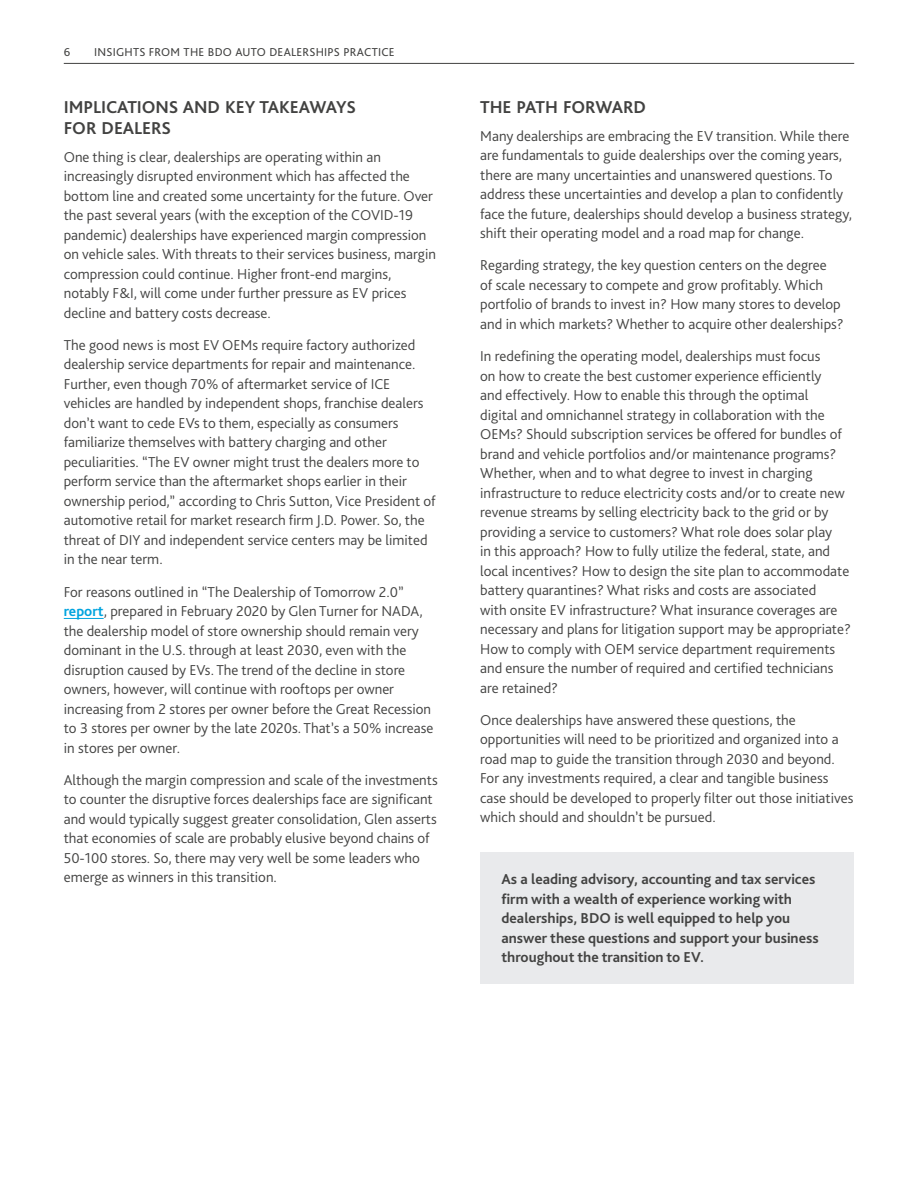
<style>
.page{position:relative;width:918px;height:1188px;background:#fff}
.page>*{position:absolute;margin:0;border:0;box-sizing:border-box;transform-origin:0 0}
.t1{font:700 18px/21px "Bliss Pro";letter-spacing:-.005em;color:#424241}
.t2{font:300 15px/19.5px "Bliss Pro";color:#424241}
.t3{font:700 15px/19.5px "Bliss Pro";color:#424241}
.t4{font:12px "Bliss Pro";letter-spacing:.02em;color:#424241}
.s1{font-weight:700;color:#00a4df}
</style>
<div class="page">
<hr style="left:64px;top:618px;width:40px;height:1px;background:#00a4df">
<div style="left:480px;top:852px;width:374px;height:132px;background:#e9eaec"></div>
<hr style="left:64px;top:63px;width:790px;height:1px;background:#424241">
<p class="t4" style="left:64px;top:44px;width:8px">6</p>
<p class="t4" style="left:94px;top:44px;width:302px">INSIGHTS FROM THE BDO AUTO DEALERSHIPS PRACTICE</p>
<p class="t1" style="left:64px;top:96px;width:294px">IMPLICATIONS AND KEY TAKEAWAYS<br>FOR DEALERS</p>
<p class="t2" style="left:64px;top:147px;width:374px">One thing is clear, dealerships are operating within an increasingly disrupted environment which has affected the bottom line and created some uncertainty for the future. Over the past several years (with the exception of the COVID-19 pandemic) dealerships have experienced margin compression on vehicle sales. With threats to their services business, margin compression could continue. Higher front-end margins, notably F&amp;I, will come under further pressure as EV prices decline and battery costs decrease.</p>
<p class="t2" style="left:64px;top:335px;width:373px">The good news is most EV OEMs require factory authorized dealership service departments for repair and maintenance.<br>Further, even though 70% of aftermarket service of ICE vehicles are handled by independent shops, franchise dealers don’t want to cede EVs to them, especially as consumers familiarize themselves with battery charging and other peculiarities. “The EV owner might trust the dealers more to perform service than the aftermarket shops earlier in their ownership period,” according to Chris Sutton, Vice President of automotive retail for market research firm J.D. Power. So, the threat of DIY and independent service centers may be limited in the near term.</p>
<p class="t2" style="left:64px;top:582px;width:371px">For reasons outlined in “The Dealership of Tomorrow 2.0” <span class="s1">report</span>, prepared in February 2020 by Glen Turner for NADA, the dealership model of store ownership should remain very dominant in the U.S. through at least 2030, even with the disruption caused by EVs. The trend of the decline in store owners, however, will continue with rooftops per owner increasing from 2 stores per owner before the Great Recession to 3 stores per owner by the late 2020s. That’s a 50% increase in stores per owner.</p>
<p class="t2" style="left:64px;top:770px;width:375px">Although the margin compression and scale of the investments to counter the disruptive forces dealerships face are significant and would typically suggest greater consolidation, Glen asserts that economies of scale are probably elusive beyond chains of 50-100 stores. So, there may very well be some leaders who emerge as winners in this transition.</p>
<p class="t1" style="left:480px;top:96px;width:167px">THE PATH FORWARD</p>
<p class="t2" style="left:480px;top:126px;width:374px">Many dealerships are embracing the EV transition. While there are fundamentals to guide dealerships over the coming years, there are many uncertainties and unanswered questions. To address these uncertainties and develop a plan to confidently face the future, dealerships should develop a business strategy, shift their operating model and a road map for change.</p>
<p class="t2" style="left:480px;top:255px;width:365px">Regarding strategy, the key question centers on the degree<br>of scale necessary to compete and grow profitably. Which portfolio of brands to invest in? How many stores to develop and in which markets? Whether to acquire other dealerships?</p>
<p class="t2" style="left:480px;top:346px;width:372px">In redefining the operating model, dealerships must focus<br>on how to create the best customer experience efficiently<br>and effectively. How to enable this through the optimal<br>digital and omnichannel strategy in collaboration with the OEMs? Should subscription services be offered for bundles of brand and vehicle portfolios and/or maintenance programs?<br>Whether, when and to what degree to invest in charging infrastructure to reduce electricity costs and/or to create new revenue streams by selling electricity back to the grid or by providing a service to customers? What role does solar play<br>in this approach? How to fully utilize the federal, state, and local incentives? How to design the site plan to accommodate battery quarantines? What risks and costs are associated<br>with onsite EV infrastructure? What insurance coverages are necessary and plans for litigation support may be appropriate?<br>How to comply with OEM service department requirements and ensure the number of required and certified technicians are retained?</p>
<p class="t2" style="left:480px;top:710px;width:375px">Once dealerships have answered these questions, the opportunities will need to be prioritized and organized into a road map to guide the transition through 2030 and beyond.<br>For any investments required, a clear and tangible business case should be developed to properly filter out those initiatives which should and shouldn’t be pursued.</p>
<p class="t3" style="left:502px;top:869px;width:319px">As a leading advisory, accounting and tax services firm with a wealth of experience working with dealerships, BDO is well equipped to help you answer these questions and support your business throughout the transition to EV.</p>
</div>
